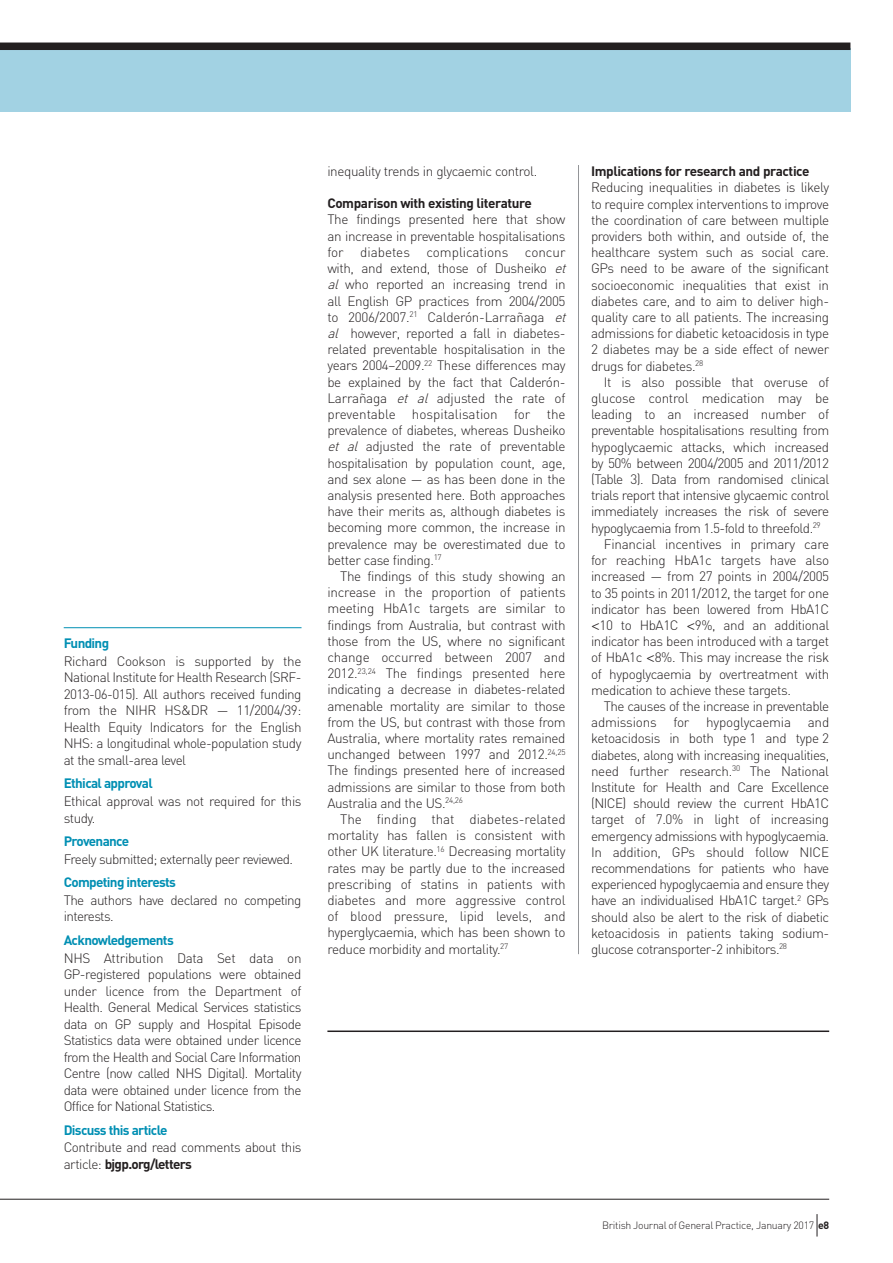
<style>
.page{position:relative;width:893px;height:1263px;background:#fff}
.page>*{position:absolute;margin:0;border:0;box-sizing:border-box;transform-origin:0 0}
.t1{font:300 13.5px/16.2px "DIN";letter-spacing:-.03em;color:#231f20;text-align:justify}
.t2{font:700 13.5px "DIN";letter-spacing:-.05em;color:#008fb3}
.t3{font:700 13.5px "DIN";letter-spacing:-.03em;color:#231f20}
.t4{font:300 13.5px "DIN";letter-spacing:-.01em;color:#231f20}
.t5{font:300 10.5px "DIN";letter-spacing:-.025em;color:#231f20}
.s1{font-weight:700}
.s2{font-style:italic}
.s3{font-family:"Helvetica"}
</style>
<div class="page">
<div style="left:0;top:48px;width:850px;height:64px;background:#a2d2e3"></div>
<div style="left:0;top:43px;width:850px;height:7px;background:#231f20"></div>
<hr style="left:64px;top:627px;width:238px;height:1px;background:#008fb3">
<hr style="left:578px;top:165px;width:1px;height:789px;background:#939598">
<hr style="left:327px;top:1030px;width:502px;height:2px;background:#231f20">
<svg style="left:817px;top:1214px;width:1px;height:22px"></svg>
<hr style="left:0;top:1199px;width:829px;height:1px;background:#231f20">
<p class="t2" style="left:64px;top:634px;width:47px">Funding</p>
<p class="t1" style="left:64px;top:653px;width:239px">Richard Cookson is supported by the National Institute for Health Research (SRF-2013-06-015). All authors received funding from the NIHR HS&amp;DR — 11/2004/39:<br>Health Equity Indicators for the English NHS: a longitudinal whole-population study at the small-area level</p>
<p class="t2" style="left:64px;top:774px;width:91px">Ethical approval</p>
<p class="t1" style="left:64px;top:793px;width:239px">Ethical approval was not required for this study.</p>
<p class="t2" style="left:64px;top:832px;width:67px">Provenance</p>
<p class="t1" style="left:64px;top:851px;width:231px">Freely submitted; externally peer reviewed.</p>
<p class="t2" style="left:64px;top:873px;width:114px">Competing interests</p>
<p class="t1" style="left:64px;top:892px;width:239px">The authors have declared no competing interests.</p>
<p class="t2" style="left:64px;top:931px;width:112px">Acknowledgements</p>
<p class="t1" style="left:64px;top:949px;width:239px">NHS Attribution Data Set data on GP-registered populations were obtained under licence from the Department of Health. General Medical Services statistics data on GP supply and Hospital Episode Statistics data were obtained under licence from the Health and Social Care Information Centre (now called NHS Digital). Mortality data were obtained under licence from the Office for National Statistics.</p>
<p class="t2" style="left:64px;top:1121px;width:105px">Discuss this article</p>
<p class="t1" style="left:64px;top:1139px;width:239px">Contribute and read comments about this article: <span class="s1">bjgp.org/letters</span></p>
<p class="t1" style="left:327px;top:163px;width:211px">inequality trends in glycaemic control.</p>
<p class="t3" style="left:327px;top:194px;width:206px">Comparison with existing literature</p>
<p class="t1" style="left:327px;top:211px;width:244px;text-align:left">The findings presented here that show an increase in preventable hospitalisations for diabetes complications concur with, and extend, those of Dusheiko <span class="s2">et al</span> who reported an increasing trend in all English GP practices from 2004/2005 to 2006/2007.<sup>21</sup> Calderón-Larrañaga <span class="s2">et al</span> however, reported a fall in diabetes&shy;related preventable hospitalisation in the years 2004–2009.<sup>22</sup> These differences may be explained by the fact that Calderón-Larrañaga <span class="s2">et al</span> adjusted the rate of preventable hospitalisation for the prevalence of diabetes, whereas Dusheiko <span class="s2">et al</span> adjusted the rate of preventable hospitalisation by population count, age, and sex alone — as has been done in the analysis presented here. Both approaches have their merits as, although diabetes is becoming more common, the increase in prevalence may be overestimated due to better case finding.<sup>17</sup></p>
<p class="t1" style="left:327px;top:568px;width:240px;text-indent:13px">The findings of this study showing an increase in the proportion of patients meeting HbA1c targets are similar to findings from Australia, but contrast with those from the US, where no significant change occurred between 2007 and 2012.<sup>23,24</sup> The findings presented here indicating a decrease in diabetes-related amenable mortality are similar to those from the US, but contrast with those from Australia, where mortality rates remained unchanged between 1997 and 2012.<sup>24,25<br></sup>The findings presented here of increased admissions are similar to those from both Australia and the US.<sup>24,26</sup></p>
<p class="t1" style="left:327px;top:811px;width:240px;text-indent:13px">The finding that diabetes-related mortality has fallen is consistent with other UK literature.<sup>16</sup> Decreasing mortality rates may be partly due to the increased prescribing of statins in patients with diabetes and more aggressive control of blood pressure, lipid levels, and hyperglycaemia, which has been shown to reduce morbidity and mortality.<sup>27</sup></p>
<p class="t3" style="left:591px;top:163px;width:220px">Implications for research and practice</p>
<p class="t1" style="left:591px;top:179px;width:240px">Reducing inequalities in diabetes is likely to require complex interventions to improve the coordination of care between multiple providers both within, and outside of, the healthcare system such as social care.<br>GPs need to be aware of the significant socioeconomic inequalities that exist in diabetes care, and to aim to deliver high&shy;quality care to all patients. The increasing admissions for diabetic ketoacidosis in type 2 diabetes may be a side effect of newer drugs for diabetes.<sup>28</sup></p>
<p class="t1" style="left:604px;top:374px;width:227px">It is also possible that overuse of</p>
<p class="t1" style="left:591px;top:390px;width:240px">glucose control medication may be</p>
<p class="t1" style="left:591px;top:406px;width:240px">leading to an increased number of</p>
<p class="t1" style="left:591px;top:422px;width:240px">preventable hospitalisations resulting from</p>
<p class="t1" style="left:591px;top:439px;width:240px">hypoglycaemic attacks, which increased</p>
<p class="t1" style="left:591px;top:455px;width:240px">by 50% between 2004/2005 and 2011/2012</p>
<p class="t1" style="left:591px;top:471px;width:240px">(Table 3). Data from randomised clinical</p>
<p class="t1" style="left:591px;top:487px;width:240px">trials report that intensive glycaemic control</p>
<p class="t1" style="left:591px;top:503px;width:240px">immediately increases the risk of severe</p>
<p class="t1" style="left:591px;top:520px;width:231px">hypoglycaemia from 1.5-fold to threefold.<sup>29</sup></p>
<p class="t1" style="left:604px;top:536px;width:227px">Financial incentives in primary care</p>
<p class="t1" style="left:591px;top:552px;width:240px">for reaching HbA1c targets have also</p>
<p class="t1" style="left:591px;top:568px;width:240px">increased — from 27 points in 2004/2005</p>
<p class="t1" style="left:591px;top:584px;width:240px">to 35 points in 2011/2012, the target for one</p>
<p class="t1" style="left:591px;top:601px;width:240px">indicator has been lowered from HbA1C</p>
<p class="t1" style="left:591px;top:617px;width:240px"><span class="s3">&lt;</span>10 to HbA1C <span class="s3">&lt;</span>9%, and an additional</p>
<p class="t1" style="left:591px;top:633px;width:240px">indicator has been introduced with a target</p>
<p class="t1" style="left:591px;top:649px;width:240px">of HbA1c <span class="s3">&lt;</span>8%. This may increase the risk</p>
<p class="t1" style="left:591px;top:665px;width:240px">of hypoglycaemia by overtreatment with</p>
<p class="t1" style="left:591px;top:682px;width:202px">medication to achieve these targets.</p>
<p class="t1" style="left:604px;top:698px;width:227px">The causes of the increase in preventable</p>
<p class="t4" style="left:591px;top:714px;width:240px">admissions for hypoglycaemia and</p>
<p class="t1" style="left:591px;top:730px;width:240px">ketoacidosis in both type 1 and type 2</p>
<p class="t1" style="left:591px;top:746px;width:240px">diabetes, along with increasing inequalities,</p>
<p class="t1" style="left:591px;top:763px;width:240px">need further research.<sup>30</sup> The National</p>
<p class="t1" style="left:591px;top:779px;width:240px">Institute for Health and Care Excellence</p>
<p class="t1" style="left:591px;top:795px;width:240px">(NICE) should review the current HbA1C</p>
<p class="t1" style="left:591px;top:811px;width:240px">target of 7.0% in light of increasing</p>
<p class="t1" style="left:591px;top:827px;width:240px">emergency admissions with hypoglycaemia.</p>
<p class="t1" style="left:591px;top:844px;width:239px">In addition, GPs should follow NICE</p>
<p class="t1" style="left:591px;top:860px;width:240px">recommendations for patients who have</p>
<p class="t1" style="left:591px;top:876px;width:240px">experienced hypoglycaemia and ensure they</p>
<p class="t1" style="left:591px;top:892px;width:240px">have an individualised HbA1C target.<sup>2</sup> GPs</p>
<p class="t1" style="left:591px;top:908px;width:240px">should also be alert to the risk of diabetic</p>
<p class="t1" style="left:591px;top:925px;width:240px">ketoacidosis in patients taking sodium-</p>
<p class="t1" style="left:591px;top:941px;width:197px">glucose cotransporter-2 inhibitors.<sup>28</sup></p>
<p class="t5" style="left:602px;top:1219px;width:229px">British Journal of General Practice, January 2017 <span class="s1">e8</span></p>
</div>
